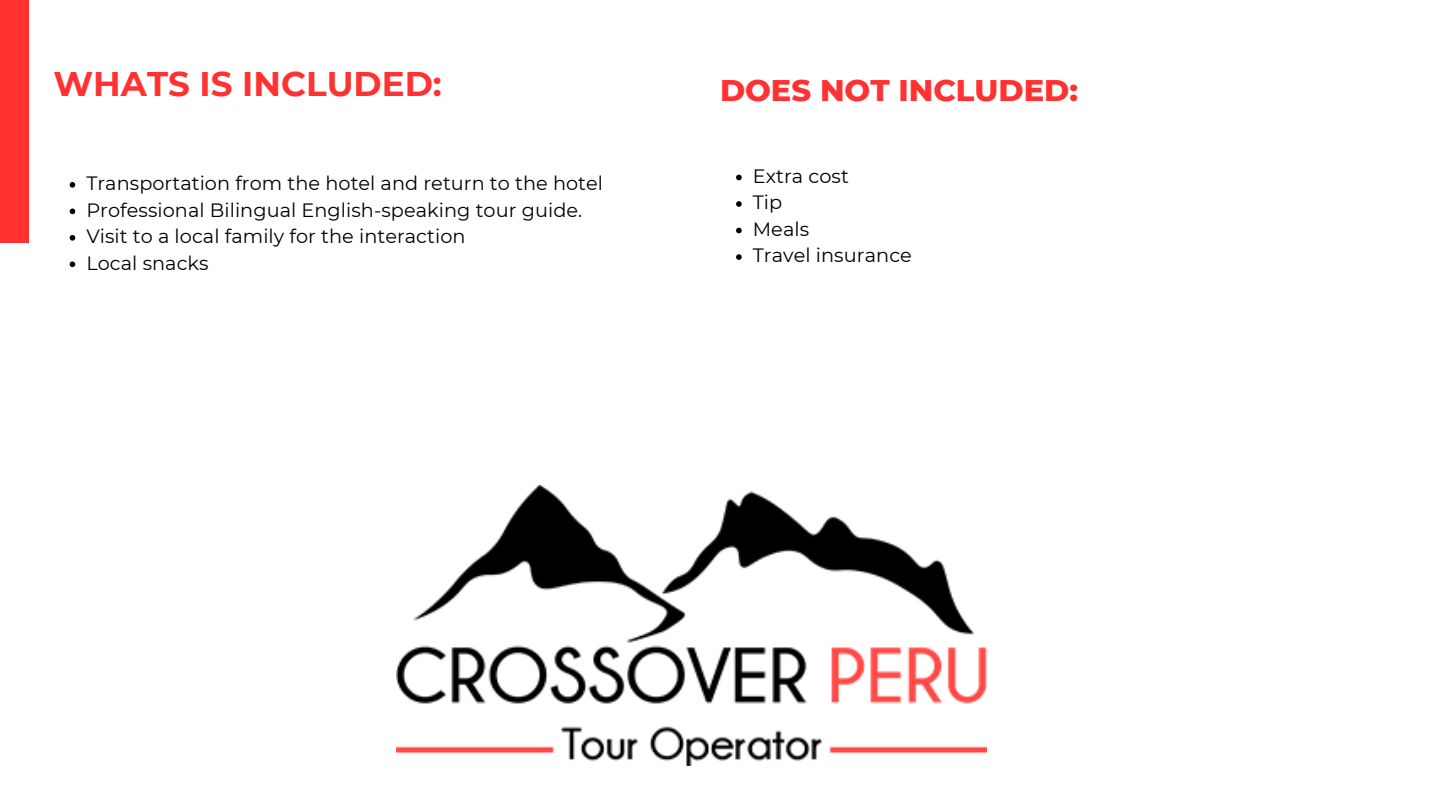
<style>
.page{position:relative;width:1440px;height:810px;background:#fff}
.page>*{position:absolute;margin:0;border:0;box-sizing:border-box;transform-origin:0 0}
.t1{font:700 34.2px "Montserrat";color:#ff3131}
.t2{font:800 30.5px "Montserrat";color:#ff3131}
.t3{font:19.3px "Montserrat";letter-spacing:.005em;color:#000}
</style>
<div class="page">
<div style="left:0;top:0;width:29px;height:243px;background:#ff3131"></div>
<img style="left:397px;top:486px;width:590px;height:280px">
<svg style="left:70px;top:182px;width:5px;height:6px"></svg>
<svg style="left:70px;top:209px;width:5px;height:5px"></svg>
<svg style="left:70px;top:235px;width:5px;height:6px"></svg>
<svg style="left:70px;top:261px;width:5px;height:6px"></svg>
<svg style="left:736px;top:175px;width:6px;height:5px"></svg>
<svg style="left:736px;top:201px;width:6px;height:6px"></svg>
<svg style="left:736px;top:228px;width:6px;height:5px"></svg>
<svg style="left:736px;top:254px;width:6px;height:6px"></svg>
<p class="t1" style="left:54px;top:63px;width:390px">WHATS IS INCLUDED:</p>
<p class="t2" style="left:720px;top:71px;width:360px">DOES NOT INCLUDED:</p>
<h1 class="t3" style="left:86px;top:171px;width:518px">Transportation from the hotel and return to the hotel</h1>
<p class="t3" style="left:86px;top:198px;width:497px">Professional Bilingual English-speaking tour guide.</p>
<p class="t3" style="left:86px;top:224px;width:381px">Visit to a local family for the interaction</p>
<p class="t3" style="left:86px;top:251px;width:124px">Local snacks</p>
<p class="t3" style="left:753px;top:164px;width:98px">Extra cost</p>
<h2 class="t3" style="left:753px;top:191px;width:31px">Tip</h2>
<p class="t3" style="left:753px;top:217px;width:58px">Meals</p>
<p class="t3" style="left:753px;top:244px;width:161px">Travel insurance</p>
</div>
